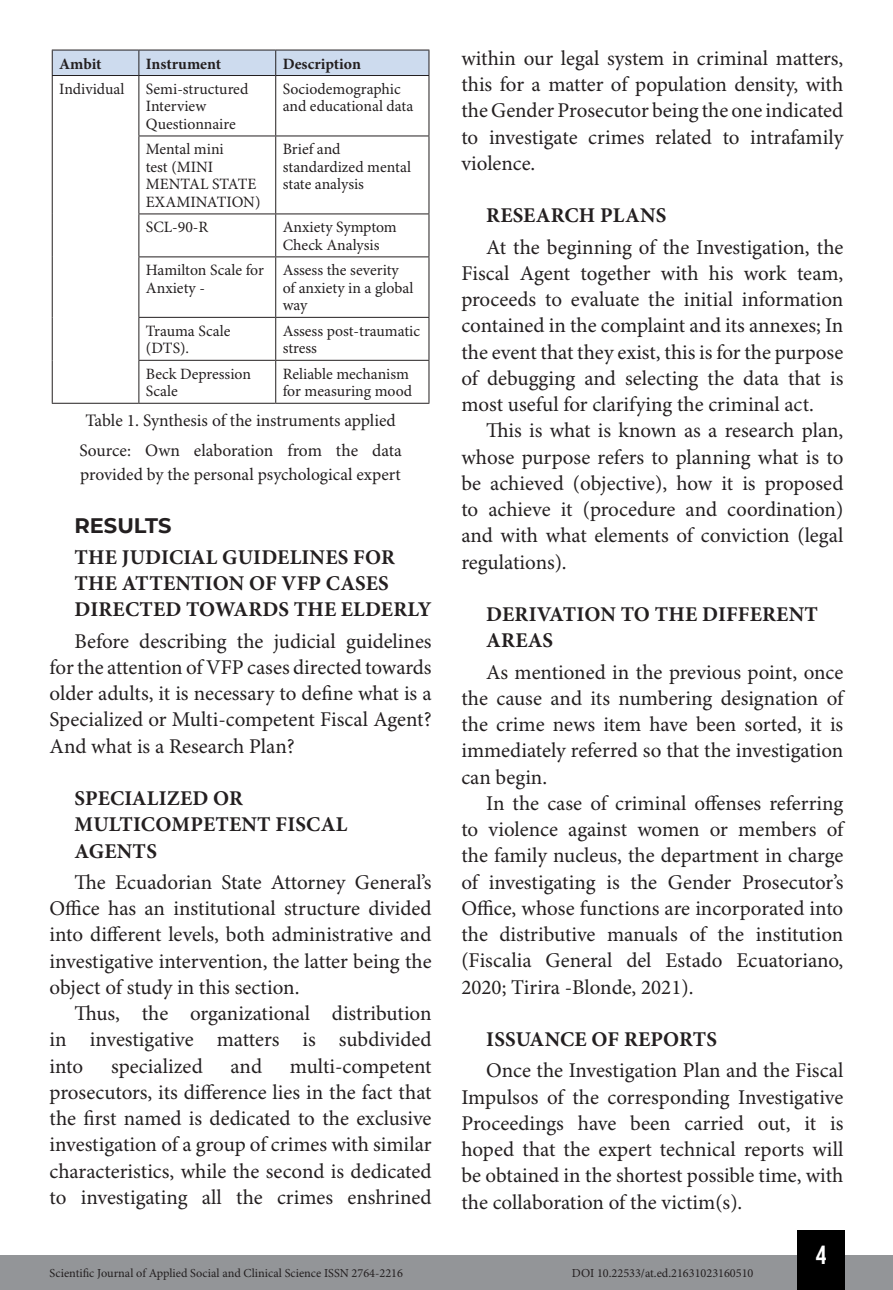
<style>
.page{position:relative;width:893px;height:1290px;background:#fff}
.page>*{position:absolute;margin:0;border:0;box-sizing:border-box;transform-origin:0 0}
.t1{font:26.25px "Bebas Kai";color:#fff}
.t2{font:21px/26.2px "Minion Pro";color:#231f20;text-align:justify}
.t3{font:700 21px/26.2px "Minion Pro";letter-spacing:.01em;color:#231f20}
.t4{font:700 21px "Montserrat";color:#231f20}
.t5{font:17.5px/29.4px "Minion Pro";color:#231f20;text-align:center}
.t6{font:15.75px/17.5px "Minion Pro";color:#231f20}
.t7{font:700 15.75px "Minion Pro";letter-spacing:-.005em;color:#231f20}
.t8{font:12.25px "Minion Pro";color:#231f20}
</style>
<div class="page">
<div style="left:0;top:1255px;width:893px;height:35px;background:#939598"></div>
<div style="left:797px;top:1230px;width:48px;height:60px;background:#000"></div>
<div style="left:52px;top:50px;width:378px;height:25px;background:#cddbee"></div>
<hr style="left:52px;top:75px;width:87px;height:1px;background:#231f20">
<hr style="left:52px;top:76px;width:1px;height:60px;background:#231f20">
<hr style="left:52px;top:136px;width:1px;height:78px;background:#231f20">
<hr style="left:52px;top:214px;width:1px;height:43px;background:#231f20">
<hr style="left:52px;top:257px;width:1px;height:60px;background:#231f20">
<hr style="left:52px;top:317px;width:1px;height:43px;background:#231f20">
<hr style="left:52px;top:360px;width:1px;height:43px;background:#231f20">
<hr style="left:52px;top:403px;width:87px;height:1px;background:#231f20">
<hr style="left:139px;top:75px;width:137px;height:1px;background:#231f20">
<hr style="left:138px;top:76px;width:1px;height:60px;background:#231f20">
<hr style="left:276px;top:75px;width:153px;height:1px;background:#231f20">
<hr style="left:275px;top:76px;width:1px;height:60px;background:#231f20">
<hr style="left:429px;top:76px;width:1px;height:60px;background:#231f20">
<hr style="left:138px;top:136px;width:138px;height:1px;background:#231f20">
<hr style="left:138px;top:136px;width:1px;height:77px;background:#231f20">
<hr style="left:276px;top:136px;width:153px;height:1px;background:#231f20">
<hr style="left:275px;top:136px;width:1px;height:77px;background:#231f20">
<hr style="left:429px;top:136px;width:1px;height:77px;background:#231f20">
<hr style="left:138px;top:213px;width:138px;height:1px;background:#231f20">
<hr style="left:138px;top:214px;width:1px;height:42px;background:#231f20">
<hr style="left:276px;top:213px;width:153px;height:1px;background:#231f20">
<hr style="left:275px;top:214px;width:1px;height:42px;background:#231f20">
<hr style="left:429px;top:214px;width:1px;height:42px;background:#231f20">
<hr style="left:138px;top:256px;width:138px;height:1px;background:#231f20">
<hr style="left:138px;top:257px;width:1px;height:60px;background:#231f20">
<hr style="left:276px;top:256px;width:153px;height:1px;background:#231f20">
<hr style="left:275px;top:257px;width:1px;height:60px;background:#231f20">
<hr style="left:429px;top:257px;width:1px;height:60px;background:#231f20">
<hr style="left:138px;top:317px;width:138px;height:1px;background:#231f20">
<hr style="left:138px;top:318px;width:1px;height:42px;background:#231f20">
<hr style="left:276px;top:317px;width:153px;height:1px;background:#231f20">
<hr style="left:275px;top:318px;width:1px;height:42px;background:#231f20">
<hr style="left:429px;top:318px;width:1px;height:42px;background:#231f20">
<hr style="left:138px;top:360px;width:138px;height:1px;background:#231f20">
<hr style="left:138px;top:361px;width:1px;height:42px;background:#231f20">
<hr style="left:276px;top:360px;width:153px;height:1px;background:#231f20">
<hr style="left:275px;top:361px;width:1px;height:42px;background:#231f20">
<hr style="left:429px;top:361px;width:1px;height:42px;background:#231f20">
<hr style="left:139px;top:403px;width:137px;height:1px;background:#231f20">
<hr style="left:276px;top:403px;width:153px;height:1px;background:#231f20">
<p class="t7" style="left:59px;top:52px;width:44px">Ambit</p>
<p class="t7" style="left:146px;top:52px;width:77px">Instrument</p>
<p class="t7" style="left:283px;top:52px;width:80px">Description</p>
<p class="t6" style="left:59px;top:81px;width:67px">Individual</p>
<p class="t6" style="left:146px;top:81px;width:104px">Semi-structured<br>Interview<br>Questionnaire</p>
<p class="t6" style="left:283px;top:81px;width:132px">Sociodemographic and educational data</p>
<p class="t6" style="left:146px;top:141px;width:116px">Mental mini<br>test (MINI<br>MENTAL STATE<br>EXAMINATION)</p>
<p class="t6" style="left:283px;top:141px;width:130px">Brief and standardized mental state analysis</p>
<p class="t6" style="left:146px;top:219px;width:64px">SCL-90-R</p>
<p class="t6" style="left:283px;top:219px;width:116px">Anxiety Symptom<br>Check Analysis</p>
<p class="t6" style="left:146px;top:262px;width:119px">Hamilton Scale for<br>Anxiety -</p>
<p class="t6" style="left:283px;top:262px;width:132px">Assess the severity of anxiety in a global way</p>
<p class="t6" style="left:146px;top:323px;width:86px">Trauma Scale (DTS).</p>
<p class="t6" style="left:283px;top:323px;width:139px">Assess post-traumatic stress</p>
<p class="t6" style="left:146px;top:366px;width:107px">Beck Depression<br>Scale</p>
<p class="t6" style="left:283px;top:366px;width:131px">Reliable mechanism for measuring mood</p>
<p class="t5" style="left:79px;top:407px;width:324px">Table 1. Synthesis of the instruments applied<br>Source: Own elaboration from the data</p>
<p class="t5" style="left:80px;top:460px;width:322px">provided by the personal psychological expert</p>
<p class="t4" style="left:74px;top:510px;width:99px">RESULTS</p>
<p class="t3" style="left:75px;top:544px;width:358px">THE JUDICIAL GUIDELINES FOR<br>THE ATTENTION OF VFP CASES<br>DIRECTED TOWARDS THE ELDERLY</p>
<p class="t2" style="left:50px;top:628px;width:383px;text-indent:25px">Before describing the judicial guidelines for the attention of VFP cases directed towards older adults, it is necessary to define what is a Specialized or Multi-competent Fiscal Agent?<br>And what is a Research Plan?</p>
<p class="t3" style="left:75px;top:785px;width:274px">SPECIALIZED OR<br>MULTICOMPETENT FISCAL<br>AGENTS</p>
<p class="t2" style="left:50px;top:870px;width:384px;text-indent:25px">The Ecuadorian State Attorney General’s Office has an institutional structure divided into different levels, both administrative and investigative intervention, the latter being the object of study in this section.</p>
<p class="t2" style="left:50px;top:1001px;width:383px;text-indent:25px">Thus, the organizational distribution in investigative matters is subdivided into</p>
<p class="t2" style="left:50px;top:1053px;width:383px;text-indent:240px">multi-competent prosecutors, its difference lies in the fact that the first named is dedicated to the exclusive investigation of a group of crimes with similar characteristics, while the second is dedicated to investigating all the crimes enshrined</p>
<p class="t2" style="left:111px;top:1053px;width:93px">specialized</p>
<p class="t2" style="left:231px;top:1053px;width:33px">and</p>
<p class="t2" style="left:461px;top:46px;width:384px">within our legal system in criminal matters, this for a matter of population density, with the Gender Prosecutor being the one indicated to investigate crimes related to intrafamily violence.</p>
<p class="t3" style="left:486px;top:202px;width:182px">RESEARCH PLANS</p>
<p class="t2" style="left:461px;top:235px;width:384px;text-indent:25px">At the beginning of the Investigation, the Fiscal Agent together with his work team, proceeds to evaluate the initial information contained in the complaint and its annexes; In the event that they exist, this is for the purpose of debugging and selecting the data that is most useful for clarifying the criminal act.</p>
<p class="t2" style="left:461px;top:418px;width:384px;text-indent:25px">This is what is known as a research plan, whose purpose refers to planning what is to be achieved (objective), how it is proposed to achieve it (procedure and coordination) and with what elements of conviction (legal regulations).</p>
<p class="t3" style="left:486px;top:601px;width:333px">DERIVATION TO THE DIFFERENT<br>AREAS</p>
<p class="t2" style="left:461px;top:660px;width:384px;text-indent:25px">As mentioned in the previous point, once the cause and its numbering designation of the crime news item have been sorted, it is immediately referred so that the investigation can begin.</p>
<p class="t2" style="left:461px;top:791px;width:384px;text-indent:25px">In the case of criminal offenses referring to violence against women or members of the family nucleus, the department in charge of investigating is the Gender Prosecutor’s Office, whose functions are incorporated into the distributive manuals of the institution (Fiscalia General del Estado Ecuatoriano, 2020; Tirira -Blonde, 2021).</p>
<p class="t3" style="left:486px;top:1026px;width:232px">ISSUANCE OF REPORTS</p>
<p class="t2" style="left:461px;top:1058px;width:384px;text-indent:25px">Once the Investigation Plan and the Fiscal Impulsos of the corresponding Investigative Proceedings have been carried out, it is hoped that the expert technical reports will be obtained in the shortest possible time, with the collaboration of the victim(s).</p>
<p class="t1" style="left:816px;top:1241px;width:12px">4</p>
<p class="t8" style="left:50px;top:1266px;width:355px">Scientific Journal of Applied Social and Clinical Science ISSN 2764-2216</p>
<p class="t8" style="left:572px;top:1266px;width:183px">DOI 10.22533/at.ed.21631023160510</p>
</div>
